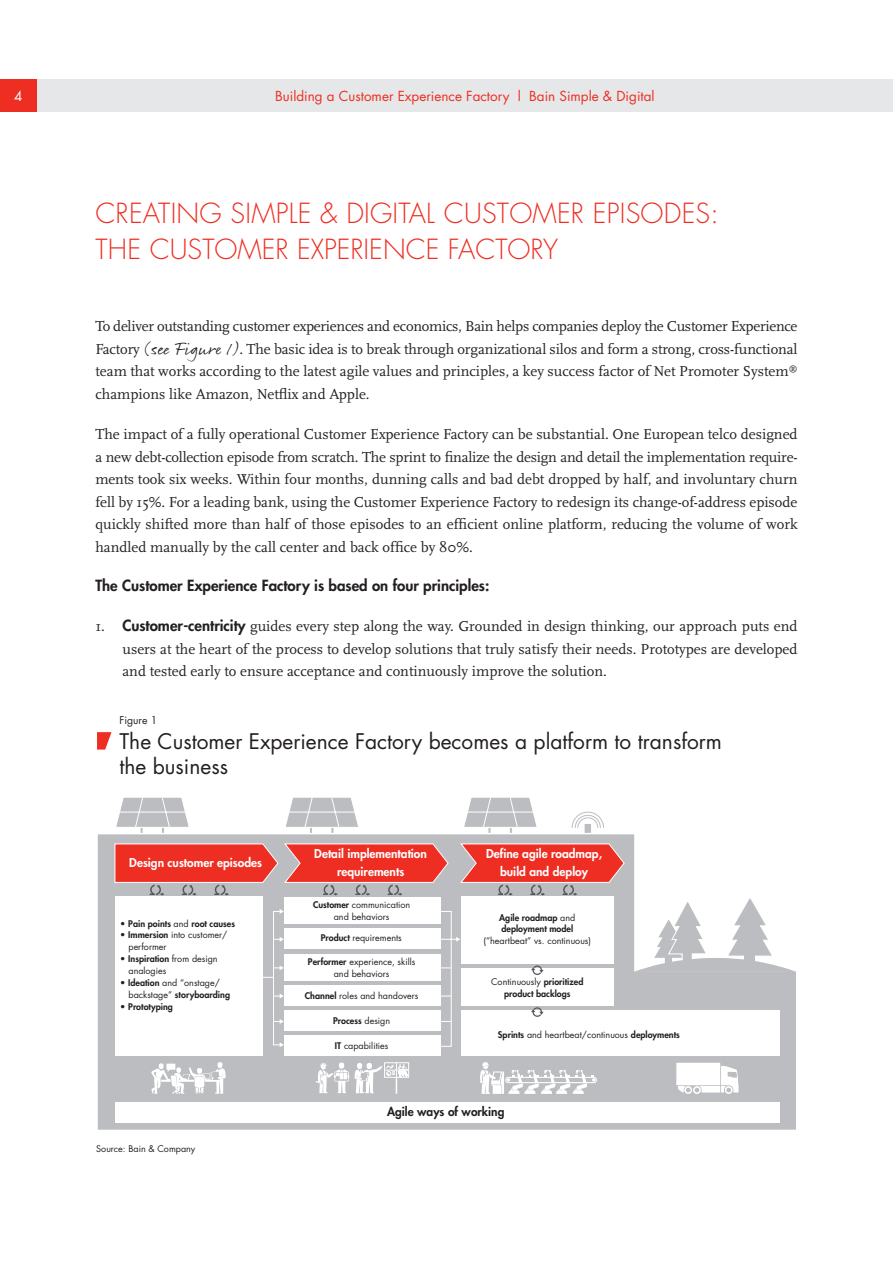
<style>
.page{position:relative;width:893px;height:1263px;background:#fff}
.page>*{position:absolute;margin:0;border:0;box-sizing:border-box;transform-origin:0 0}
.Headline{font:300 27px/36px "Futura";letter-spacing:.01em;color:#ee2e22}
.t1{font:21px/25px "Futura";color:#231f20}
.Body_text{font:15px/22.5px "Scala";color:#231f20;text-align:justify}
.Subhead_2{font:800 15px "Futura";color:#231f20}
.t2{font:13.5px "Futura";color:#ee2e22}
.t3{font:13.5px "Futura";color:#fff}
.t4{font:800 12px/18px "Futura";color:#fff;text-align:center}
.t5{font:800 12px "Futura";color:#231f20}
.t6{font:10.5px "Futura";color:#231f20}
.t7{font:9px/12px "Futura";color:#231f20}
.t8{font:800 9px/12px "Futura";color:#231f20;text-align:center}
.s1{font-family:"Rollerscript Rough";font-size:18px}
.s2{font-family:"Futura";font-weight:800}
.s3{font-weight:400}
.s4{font-weight:800}
</style>
<div class="page">
<div style="left:37px;top:79px;width:856px;height:33px;background:#e6e7e9"></div>
<div style="left:0;top:79px;width:37px;height:33px;background:#ee2e22"></div>
<svg style="left:97px;top:732px;width:15px;height:17px"></svg>
<div style="left:140px;top:827px;width:3px;height:17px;background:#bcbdc0;border:1px solid #fff"></div>
<svg style="left:116px;top:797px;width:73px;height:31px;background:#cacbcd"></svg>
<div style="left:331px;top:827px;width:3px;height:17px;background:#bcbdc0;border:1px solid #fff"></div>
<svg style="left:286px;top:797px;width:72px;height:31px;background:#c9cacc"></svg>
<div style="left:488px;top:827px;width:3px;height:17px;background:#bcbdc0;border:1px solid #fff"></div>
<div style="left:509px;top:827px;width:3px;height:17px;background:#bcbdc0;border:1px solid #fff"></div>
<svg style="left:464px;top:797px;width:73px;height:31px;background:#cacbcd"></svg>
<div style="left:584px;top:823px;width:8px;height:14px;background:#bcbdc0;border:1px solid #fff"></div>
<svg style="left:571px;top:811px;width:33px;height:17px"></svg>
<svg style="left:97px;top:832px;width:699px;height:298px"></svg>
<svg style="left:115px;top:844px;width:163px;height:52px;background:#de5b54"></svg>
<div style="left:115px;top:897px;width:147px;height:159px;background:#fff"></div>
<div style="left:115px;top:1102px;width:664px;height:21px;background:#fff"></div>
<div style="left:462px;top:897px;width:152px;height:67px;background:#fff"></div>
<div style="left:462px;top:968px;width:152px;height:38px;background:#fff"></div>
<div style="left:461px;top:1010px;width:318px;height:46px;background:#fff"></div>
<div style="left:284px;top:897px;width:156px;height:27px;background:#fff"></div>
<div style="left:284px;top:1035px;width:156px;height:21px;background:#fff"></div>
<svg style="left:262px;top:909px;width:198px;height:138px"></svg>
<svg style="left:676px;top:1063px;width:62px;height:31px"></svg>
<svg style="left:151px;top:1062px;width:75px;height:32px"></svg>
<svg style="left:316px;top:1061px;width:93px;height:33px"></svg>
<div style="left:505px;top:1077px;width:92px;height:6px;border:1px solid #fff;border-radius:3px"></div>
<svg style="left:480px;top:1061px;width:115px;height:33px"></svg>
<svg style="left:634px;top:896px;width:162px;height:76px"></svg>
<div style="left:284px;top:954px;width:156px;height:26px;background:#fff"></div>
<svg style="left:460px;top:843px;width:164px;height:53px;background:#dc635c"></svg>
<svg style="left:284px;top:843px;width:164px;height:53px;background:#dc635d"></svg>
<svg style="left:531px;top:965px;width:13px;height:10px"></svg>
<svg style="left:531px;top:1007px;width:13px;height:10px"></svg>
<p class="t3" style="left:14px;top:87px;width:10px">4</p>
<p class="t2" style="left:275px;top:87px;width:381px">Building a Customer Experience Factory l Bain Simple &amp; Digital</p>
<p class="Headline" style="left:95px;top:196px;width:625px">CREATING SIMPLE &amp; DIGITAL CUSTOMER EPISODES:<br>THE CUSTOMER EXPERIENCE FACTORY</p>
<p class="Body_text" style="left:95px;top:315px;width:704px">To deliver outstanding customer experiences and economics, Bain helps companies deploy the Customer Experience Factory <span class="s1">(see Figure 1)</span>. The basic idea is to break through organizational silos and form a strong, cross-functional team that works according to the latest agile values and principles, a key success factor of Net Promoter System<sup>® </sup>champions like Amazon, Netflix and Apple.</p>
<p class="Body_text" style="left:95px;top:423px;width:704px">The impact of a fully operational Customer Experience Factory can be substantial. One European telco designed a new debt-collection episode from scratch. The sprint to finalize the design and detail the implementation require&shy;ments took six weeks. Within four months, dunning calls and bad debt dropped by half, and involuntary churn fell by 15%. For a leading bank, using the Customer Experience Factory to redesign its change-of-address episode quickly shifted more than half of those episodes to an efficient online platform, reducing the volume of work handled manually by the call center and back office by 80%.</p>
<p class="Subhead_2" style="left:95px;top:575px;width:395px">The Customer Experience Factory is based on four principles:</p>
<p class="Body_text" style="left:122px;top:615px;width:676px;text-indent:-27px">1. <span class="s2">Customer-centricity</span> guides every step along the way. Grounded in design thinking, our approach puts end users at the heart of the process to develop solutions that truly satisfy their needs. Prototypes are developed and tested early to ensure acceptance and continuously improve the solution.</p>
<p class="t6" style="left:119px;top:714px;width:39px">Figure 1</p>
<p class="t1" style="left:119px;top:729px;width:604px">The Customer Experience Factory becomes a platform to transform the business</p>
<p class="t4" style="left:129px;top:854px;width:134px">Design customer episodes</p>
<p class="t4" style="left:314px;top:845px;width:114px">Detail implementation requirements</p>
<p class="t4" style="left:486px;top:845px;width:118px">Define agile roadmap, build and deploy</p>
<p class="t8" style="left:120px;top:917px;width:116px"><span class="s3">•</span> Pain points <span class="s3">and</span> root causes</p>
<p class="t7" style="left:128px;top:929px;width:100px;text-indent:-8px">• <span class="s4">Immersion</span> into customer/ performer</p>
<p class="t7" style="left:128px;top:953px;width:91px;text-indent:-8px">• <span class="s4">Inspiration</span> from design analogies</p>
<p class="t7" style="left:128px;top:977px;width:103px;text-indent:-8px">• <span class="s4">Ideation</span> and “onstage/ backstage” <span class="s4">storyboarding</span></p>
<p class="t8" style="left:120px;top:1001px;width:54px"><span class="s3">•</span> Prototyping</p>
<p class="t7" style="left:313px;top:898px;width:99px;text-align:center"><span class="s4">Customer</span> communication and behaviors</p>
<p class="t7" style="left:321px;top:932px;width:83px"><span class="s4">Product</span> requirements</p>
<p class="t7" style="left:484px;top:911px;width:109px;text-align:center"><span class="s4">Agile roadmap</span> and <span class="s4">deployment model </span>(”heartbeat” vs. continuous)</p>
<p class="t8" style="left:491px;top:975px;width:94px"><span class="s3">Continuously</span> prioritized product backlogs</p>
<p class="t7" style="left:498px;top:1029px;width:183px"><span class="s4">Sprints</span> and heartbeat/continuous <span class="s4">deployments</span></p>
<p class="t7" style="left:308px;top:955px;width:109px;text-align:center"><span class="s4">Performer</span> experience, skills and behaviors</p>
<p class="t7" style="left:305px;top:990px;width:115px"><span class="s4">Channel</span> roles and handovers</p>
<p class="t8" style="left:333px;top:1015px;width:59px">Process <span class="s3">design</span></p>
<p class="t7" style="left:335px;top:1040px;width:55px"><span class="s4">IT</span> capabilities</p>
<p class="t7" style="left:96px;top:1143px;width:101px">Source: Bain &amp; Company</p>
<p class="t5" style="left:387px;top:1104px;width:119px">Agile ways of working</p>
</div>
